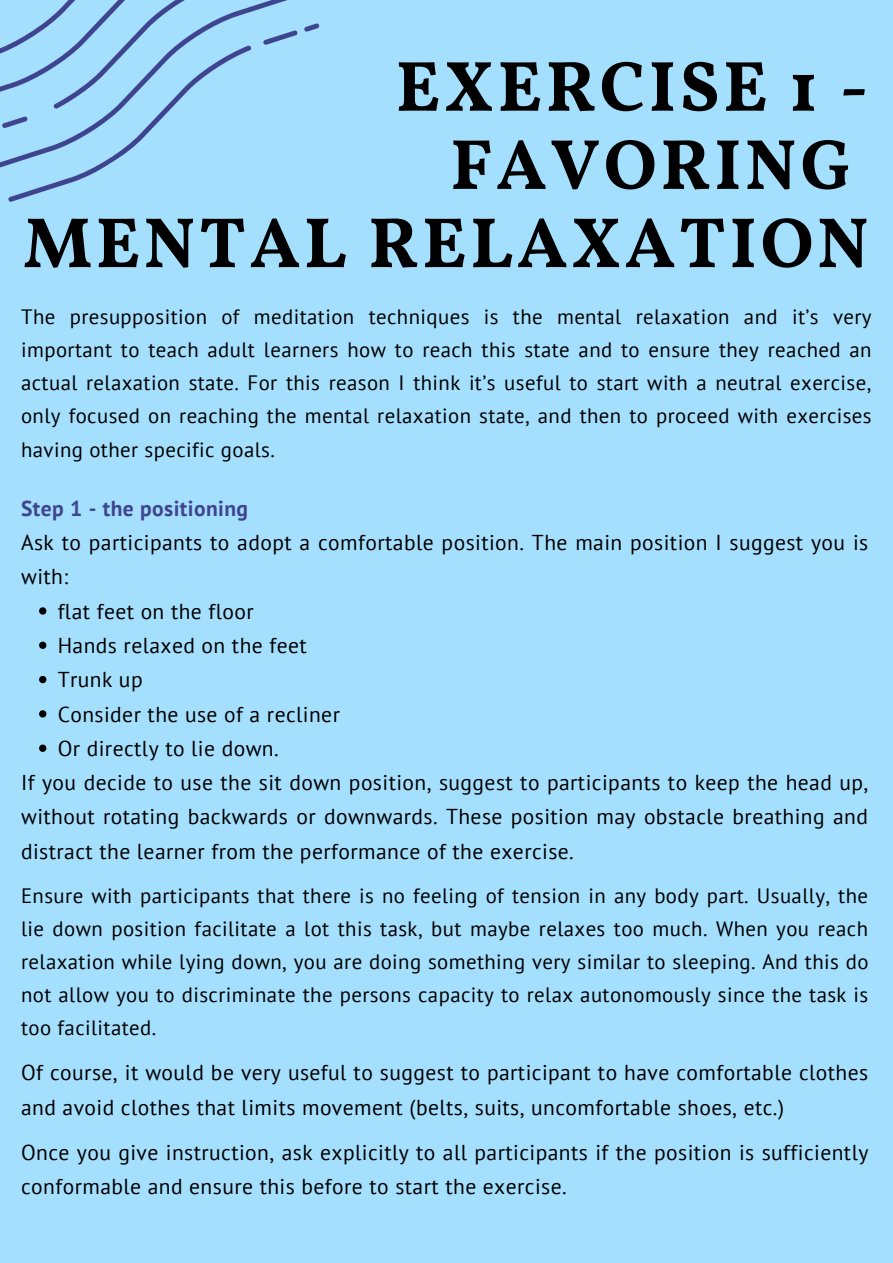
<style>
.page{position:relative;width:893px;height:1263px;background:#a4dffe}
.page>*{position:absolute;margin:0;border:0;box-sizing:border-box;transform-origin:0 0}
.t1{font:700 71.25px/78.2px "Vollkorn";letter-spacing:.05em;color:#000;text-align:right}
.t2{font:21.52px/34.3px "PT Sans";letter-spacing:.02em;color:#000}
.t3{font:700 21.52px "PT Sans";letter-spacing:.02em;color:#3f4490}
.t4{font:20.77px/33.2px "PT Sans";letter-spacing:.02em;color:#000;text-align:justify}
</style>
<div class="page">
<svg style="left:0;top:0;width:320px;height:128px"></svg>
<svg style="left:4px;top:41px;width:260px;height:161px"></svg>
<svg style="left:39px;top:607px;width:7px;height:8px"></svg>
<svg style="left:39px;top:642px;width:7px;height:7px"></svg>
<svg style="left:39px;top:676px;width:7px;height:7px"></svg>
<svg style="left:39px;top:710px;width:7px;height:7px"></svg>
<svg style="left:39px;top:744px;width:7px;height:8px"></svg>
<h1 class="t1" style="left:23px;top:53px;width:847px">EXERCISE 1 -<br>FAVORING<br>MENTAL RELAXATION</h1>
<p class="t4" style="left:21px;top:299px;width:852px">The presupposition of meditation techniques is the mental relaxation and it’s very important to teach adult learners how to reach this state and to ensure they reached an actual relaxation state. For this reason I think it’s useful to start with a neutral exercise, only focused on reaching the mental relaxation state, and then to proceed with exercises having other specific goals.</p>
<p class="t3" style="left:21px;top:494px;width:229px">Step 1 - the positioning</p>
<p class="t2" style="left:21px;top:525px;width:848px">Ask to participants to adopt a comfortable position. The main position I suggest you is with:</p>
<p class="t2" style="left:58px;top:593px;width:284px">flat feet on the floor<br>Hands relaxed on the feet<br>Trunk up<br>Consider the use of a recliner<br>Or directly to lie down.</p>
<p class="t2" style="left:21px;top:765px;width:849px;text-align:justify">If you decide to use the sit down position, suggest to participants to keep the head up, without rotating backwards or downwards. These position may obstacle breathing and distract the learner from the performance of the exercise.</p>
<p class="t4" style="left:21px;top:878px;width:849px">Ensure with participants that there is no feeling of tension in any body part. Usually, the lie down position facilitate a lot this task, but maybe relaxes too much. When you reach relaxation while lying down, you are doing something very similar to sleeping. And this do not allow you to discriminate the persons capacity to relax autonomously since the task is too facilitated.</p>
<p class="t2" style="left:21px;top:1055px;width:848px">Of course, it would be very useful to suggest to participant to have comfortable clothes and avoid clothes that limits movement (belts, suits, uncomfortable shoes, etc.)</p>
<p class="t2" style="left:21px;top:1134px;width:849px">Once you give instruction, ask explicitly to all participants if the position is sufficiently conformable and ensure this before to start the exercise.</p>
</div>
